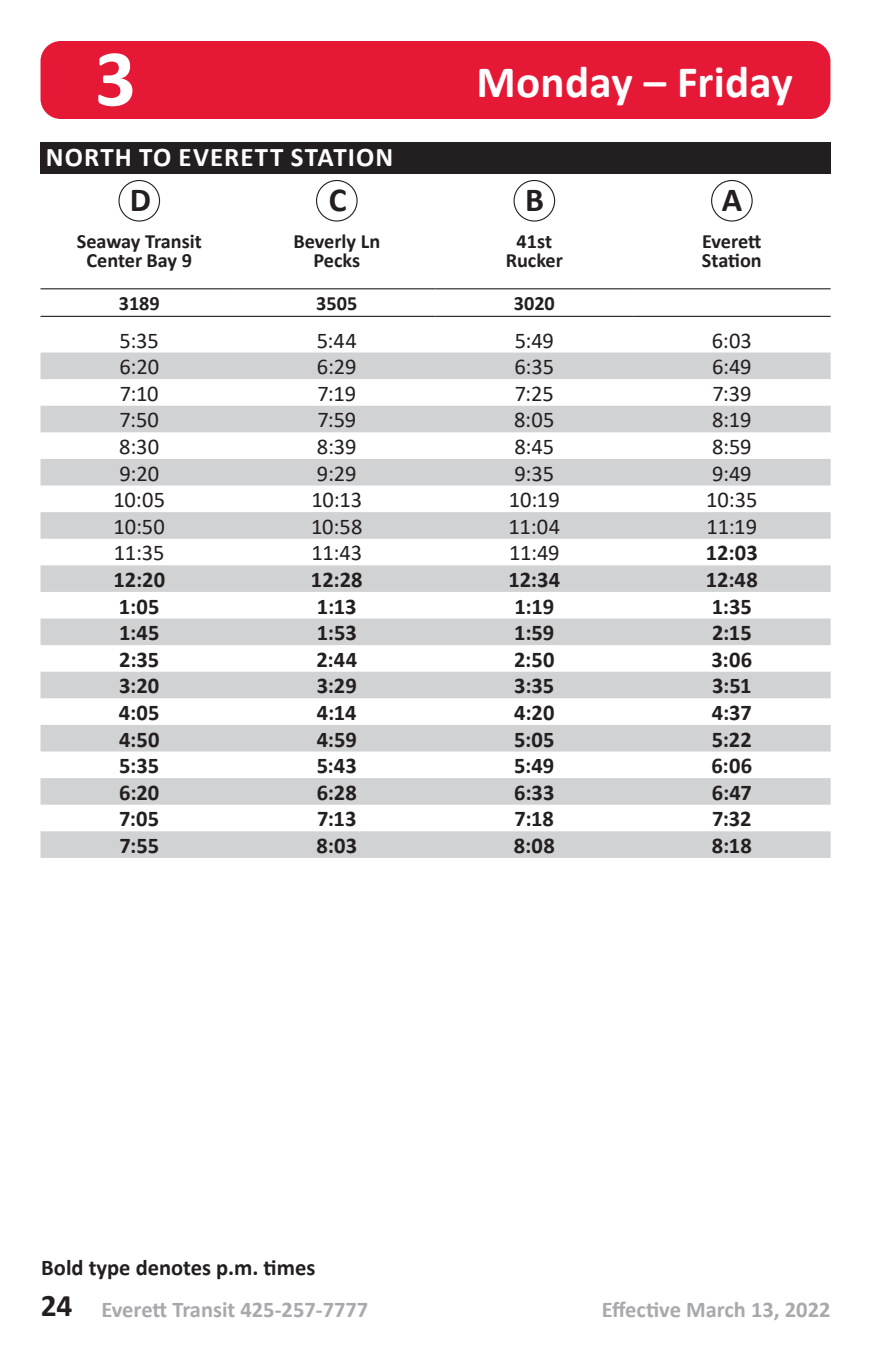
<style>
.page{position:relative;width:871px;height:1357px;background:#fff}
.page>*{position:absolute;margin:0;border:0;box-sizing:border-box;transform-origin:0 0}
.t1{font:700 81px "Calibri";color:#fff}
.t2{font:700 45px "Calibri";letter-spacing:.005em;color:#fff}
.t3{font:700 33.75px "Calibri";color:#231f20}
.t4{font:700 31.5px "Calibri";color:#231f20}
.t5{font:700 27px "Calibri";letter-spacing:.04em;color:#fff}
.t6{font:700 22.5px "Calibri";color:#231f20}
.t7{font:22.5px "Calibri";letter-spacing:-.005em;color:#231f20}
.t8{font:700 22.5px "Calibri";color:#a8a9ad}
.t9{font:700 20.25px/19.1px "Calibri";color:#231f20;text-align:center}
</style>
<div class="page">
<div style="left:40px;top:41px;width:790px;height:78px;background:#e51836;border-radius:20px"></div>
<div style="left:40px;top:142px;width:790px;height:32px;background:#231f20"></div>
<hr style="left:40px;top:288px;width:198px;height:1px;background:#231f20">
<hr style="left:238px;top:288px;width:197px;height:1px;background:#231f20">
<hr style="left:435px;top:288px;width:198px;height:1px;background:#231f20">
<hr style="left:633px;top:288px;width:197px;height:1px;background:#231f20">
<hr style="left:40px;top:316px;width:198px;height:1px;background:#231f20">
<hr style="left:238px;top:316px;width:197px;height:1px;background:#231f20">
<hr style="left:435px;top:316px;width:198px;height:1px;background:#231f20">
<hr style="left:633px;top:316px;width:197px;height:1px;background:#231f20">
<div style="left:118px;top:180px;width:42px;height:42px;border:1px solid #231f20;border-radius:50%"></div>
<div style="left:316px;top:180px;width:42px;height:42px;border:1px solid #231f20;border-radius:50%"></div>
<div style="left:513px;top:180px;width:42px;height:42px;border:1px solid #231f20;border-radius:50%"></div>
<div style="left:711px;top:180px;width:41px;height:42px;border:1px solid #231f20;border-radius:50%"></div>
<svg style="left:40px;top:352px;width:790px;height:506px;fill:#d1d2d4"></svg>
<p class="t1" style="left:95px;top:21px;width:43px">3</p>
<p class="t2" style="left:476px;top:50px;width:318px">Monday – Friday</p>
<p class="t5" style="left:46px;top:138px;width:349px">NORTH TO EVERETT STATION</p>
<p class="t3" style="left:130px;top:176px;width:23px">D</p>
<p class="t3" style="left:329px;top:176px;width:19px">C</p>
<p class="t3" style="left:525px;top:176px;width:20px">B</p>
<p class="t3" style="left:722px;top:176px;width:22px">A</p>
<p class="t9" style="left:77px;top:231px;width:126px">Seaway Transit<br>Center Bay 9</p>
<p class="t9" style="left:293px;top:231px;width:88px">Beverly Ln</p>
<p class="t9" style="left:516px;top:231px;width:37px">41st</p>
<p class="t9" style="left:506px;top:250px;width:59px">Rucker</p>
<p class="t9" style="left:702px;top:231px;width:61px;text-align:left">Everett<br>Station</p>
<p class="t9" style="left:313px;top:250px;width:48px">Pecks</p>
<p class="t9" style="left:119px;top:294px;width:43px">3189</p>
<p class="t9" style="left:316px;top:294px;width:43px">3505</p>
<p class="t9" style="left:514px;top:294px;width:43px">3020</p>
<p class="t7" style="left:120px;top:325px;width:41px">5:35</p>
<p class="t7" style="left:317px;top:325px;width:42px">5:44</p>
<p class="t7" style="left:515px;top:325px;width:41px">5:49</p>
<p class="t7" style="left:712px;top:325px;width:42px">6:03</p>
<p class="t7" style="left:119px;top:351px;width:41px">6:20</p>
<p class="t7" style="left:317px;top:351px;width:41px">6:29</p>
<p class="t7" style="left:514px;top:351px;width:41px">6:35</p>
<p class="t7" style="left:712px;top:351px;width:41px">6:49</p>
<p class="t7" style="left:120px;top:378px;width:40px">7:10</p>
<p class="t7" style="left:317px;top:378px;width:40px">7:19</p>
<p class="t7" style="left:515px;top:378px;width:41px">7:25</p>
<p class="t7" style="left:712px;top:378px;width:41px">7:39</p>
<p class="t7" style="left:120px;top:404px;width:41px">7:50</p>
<p class="t7" style="left:317px;top:404px;width:40px">7:59</p>
<p class="t7" style="left:514px;top:404px;width:42px">8:05</p>
<p class="t7" style="left:712px;top:404px;width:41px">8:19</p>
<p class="t7" style="left:119px;top:431px;width:41px">8:30</p>
<p class="t7" style="left:317px;top:431px;width:41px">8:39</p>
<p class="t7" style="left:514px;top:431px;width:41px">8:45</p>
<p class="t7" style="left:712px;top:431px;width:41px">8:59</p>
<p class="t7" style="left:119px;top:457px;width:41px">9:20</p>
<p class="t7" style="left:317px;top:457px;width:41px">9:29</p>
<p class="t7" style="left:514px;top:457px;width:41px">9:35</p>
<p class="t7" style="left:712px;top:457px;width:41px">9:49</p>
<p class="t7" style="left:113px;top:484px;width:53px">10:05</p>
<p class="t7" style="left:311px;top:484px;width:52px">10:13</p>
<p class="t7" style="left:509px;top:484px;width:52px">10:19</p>
<p class="t7" style="left:706px;top:484px;width:53px">10:35</p>
<p class="t7" style="left:114px;top:511px;width:53px">10:50</p>
<p class="t7" style="left:311px;top:511px;width:53px">10:58</p>
<p class="t7" style="left:508px;top:511px;width:53px">11:04</p>
<p class="t7" style="left:706px;top:511px;width:52px">11:19</p>
<p class="t7" style="left:114px;top:537px;width:52px">11:35</p>
<p class="t7" style="left:311px;top:537px;width:52px">11:43</p>
<p class="t7" style="left:509px;top:537px;width:52px">11:49</p>
<p class="t6" style="left:706px;top:537px;width:54px">12:03</p>
<p class="t6" style="left:113px;top:564px;width:53px">12:20</p>
<p class="t6" style="left:311px;top:564px;width:53px">12:28</p>
<p class="t6" style="left:508px;top:564px;width:53px">12:34</p>
<p class="t6" style="left:706px;top:564px;width:54px">12:48</p>
<p class="t6" style="left:119px;top:590px;width:42px">1:05</p>
<p class="t6" style="left:317px;top:590px;width:41px">1:13</p>
<p class="t6" style="left:514px;top:590px;width:41px">1:19</p>
<p class="t6" style="left:712px;top:590px;width:42px">1:35</p>
<p class="t6" style="left:119px;top:617px;width:42px">1:45</p>
<p class="t6" style="left:317px;top:617px;width:42px">1:53</p>
<p class="t6" style="left:514px;top:617px;width:42px">1:59</p>
<p class="t6" style="left:712px;top:617px;width:41px">2:15</p>
<p class="t6" style="left:119px;top:643px;width:42px">2:35</p>
<p class="t6" style="left:316px;top:643px;width:42px">2:44</p>
<p class="t6" style="left:514px;top:643px;width:42px">2:50</p>
<p class="t6" style="left:711px;top:643px;width:42px">3:06</p>
<p class="t6" style="left:119px;top:670px;width:42px">3:20</p>
<p class="t6" style="left:317px;top:670px;width:42px">3:29</p>
<p class="t6" style="left:514px;top:670px;width:42px">3:35</p>
<p class="t6" style="left:712px;top:670px;width:41px">3:51</p>
<p class="t6" style="left:119px;top:697px;width:42px">4:05</p>
<p class="t6" style="left:317px;top:697px;width:41px">4:14</p>
<p class="t6" style="left:514px;top:697px;width:42px">4:20</p>
<p class="t6" style="left:712px;top:697px;width:41px">4:37</p>
<p class="t6" style="left:119px;top:723px;width:42px">4:50</p>
<p class="t6" style="left:317px;top:723px;width:42px">4:59</p>
<p class="t6" style="left:514px;top:723px;width:42px">5:05</p>
<p class="t6" style="left:712px;top:723px;width:42px">5:22</p>
<p class="t6" style="left:119px;top:750px;width:41px">5:35</p>
<p class="t6" style="left:317px;top:750px;width:42px">5:43</p>
<p class="t6" style="left:514px;top:750px;width:42px">5:49</p>
<p class="t6" style="left:711px;top:750px;width:42px">6:06</p>
<p class="t6" style="left:119px;top:776px;width:42px">6:20</p>
<p class="t6" style="left:317px;top:776px;width:42px">6:28</p>
<p class="t6" style="left:514px;top:776px;width:42px">6:33</p>
<p class="t6" style="left:712px;top:776px;width:41px">6:47</p>
<p class="t6" style="left:119px;top:803px;width:42px">7:05</p>
<p class="t6" style="left:317px;top:803px;width:41px">7:13</p>
<p class="t6" style="left:515px;top:803px;width:41px">7:18</p>
<p class="t6" style="left:712px;top:803px;width:41px">7:32</p>
<p class="t6" style="left:119px;top:830px;width:41px">7:55</p>
<p class="t6" style="left:316px;top:830px;width:42px">8:03</p>
<p class="t6" style="left:514px;top:830px;width:42px">8:08</p>
<p class="t6" style="left:712px;top:830px;width:41px">8:18</p>
<p class="t6" style="left:41px;top:1252px;width:276px">Bold type denotes p.m. times</p>
<h3 class="t4" style="left:41px;top:1284px;width:33px">24</h3>
<p class="t8" style="left:101px;top:1293px;width:268px">Everett Transit 425-257-7777</p>
<p class="t8" style="left:602px;top:1293px;width:230px">Effective March 13, 2022</p>
</div>
